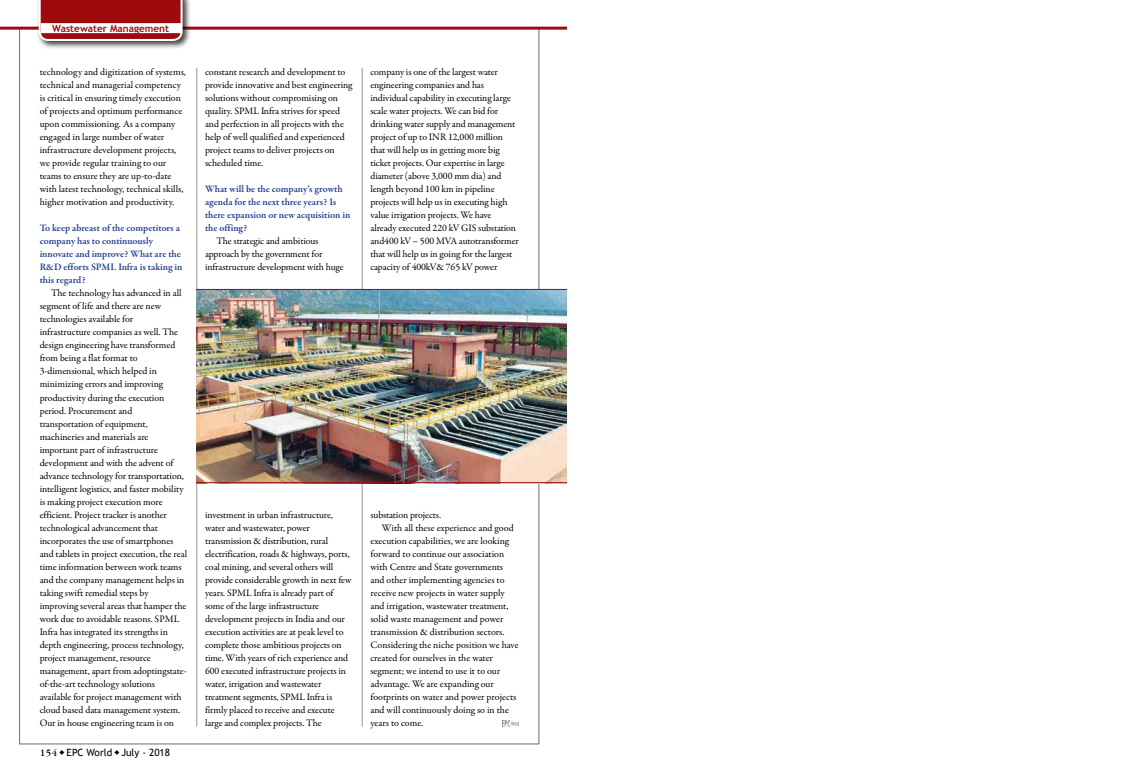
<style>
.page{position:relative;width:1134px;height:772px;background:#fff}
.page>*{position:absolute;margin:0;border:0;box-sizing:border-box;transform-origin:0 0}
.t1{font:10px/13px "Garamond Premr Pro";letter-spacing:-.01em;color:#000}
.t2{font:600 10px/13px "Garamond Premr Pro";letter-spacing:-.005em;color:#25408f}
.t3{font:10px "Trebuchet MS";color:#000}
.t4{font:700 10px "Trebuchet MS";color:#9e0b0f}
.s1{font-family:"Garamand Regular SWFTE"}
</style>
<div class="page">
<hr style="left:19px;top:28px;width:1px;height:715px;background:#6d6e71">
<hr style="left:539px;top:28px;width:1px;height:715px;background:#6d6e71">
<hr style="left:19px;top:743px;width:520px;height:1px;background:#6d6e71">
<hr style="left:0;top:27px;width:567px;height:3px;background:#9e0b0f">
<hr style="left:197px;top:68px;width:1px;height:658px;background:#939598">
<hr style="left:362px;top:68px;width:1px;height:658px;background:#939598">
<svg style="left:502px;top:720px;width:17px;height:6px"></svg>
<div style="left:36px;top:0;width:155px;height:49px;background:#000;opacity:.75"></div>
<svg style="left:39px;top:0;width:144px;height:41px;background:#a62326"></svg>
<div style="left:41px;top:23px;width:141px;height:10px;background:#fff"></div>
<img style="left:196px;top:290px;width:370px;height:192px">
<hr style="left:196px;top:482px;width:371px;height:1px;background:#9e0b0f">
<hr style="left:196px;top:289px;width:371px;height:1px;background:#9e0b0f">
<p class="t4" style="left:52px;top:22px;width:118px">Wastewater Management</p>
<p class="t1" style="left:40px;top:66px;width:148px">technology and digitization of systems, technical and managerial competency is critical in ensuring timely execution of projects and optimum performance upon commissioning. As a company engaged in large number of water infrastructure development projects, we provide regular training to our teams to ensure they are up-to-date with latest technology, technical skills, higher motivation and productivity.</p>
<p class="t2" style="left:40px;top:222px;width:144px">To keep abreast of the competitors a company has to continuously innovate and improve? What are the<br>R&amp;D efforts SPML Infra is taking in this regard?</p>
<p class="t1" style="left:40px;top:287px;width:149px;text-indent:11px">The technology has advanced in all segment of life and there are new technologies available for<br>infrastructure companies as well. The design engineering have transformed from being a flat format to 3-dimensional, which helped in minimizing errors and improving productivity during the execution period. Procurement and transportation of equipment, machineries and materials are important part of infrastructure development and with the advent of advance technology for transportation, intelligent logistics, and faster mobility is making project execution more efficient. Project tracker is another technological advancement that incorporates the use of smartphones and tablets in project execution, the real time information between work teams and the company management helps in taking swift remedial steps by improving several areas that hamper the work due to avoidable reasons. SPML Infra has integrated its strengths in depth engineering, process technology, project management, resource management, apart from adoptingstate&shy;of-the-art technology solutions available for project management with cloud based data management system.<br>Our in house engineering team is on</p>
<p class="t3" style="left:40px;top:746px;width:132px"><span class="s1">154</span> ◆ EPC World ◆ July - 2018</p>
<p class="t1" style="left:205px;top:66px;width:149px">constant research and development to provide innovative and best engineering solutions without compromising on quality. SPML Infra strives for speed and perfection in all projects with the help of well qualified and experienced project teams to deliver projects on scheduled time.</p>
<p class="t2" style="left:205px;top:183px;width:147px">What will be the company’s growth agenda for the next three years? Is there expansion or new acquisition in the offing?</p>
<p class="t1" style="left:205px;top:235px;width:140px;text-indent:11px">The strategic and ambitious approach by the government for infrastructure development with huge</p>
<p class="t1" style="left:370px;top:66px;width:150px">company is one of the largest water engineering companies and has individual capability in executing large scale water projects. We can bid for drinking water supply and management project of up to INR 12,000 million that will help us in getting more big ticket projects. Our expertise in large diameter (above 3,000 mm dia) and length beyond 100 km in pipeline projects will help us in executing high value irrigation projects. We have already executed 220 kV GIS substation and400 kV – 500 MVA autotransformer that will help us in going for the largest capacity of 400kV&amp; 765 kV power</p>
<p class="t1" style="left:205px;top:508px;width:148px">investment in urban infrastructure, water and wastewater, power transmission &amp; distribution, rural electrification, roads &amp; highways, ports, coal mining, and several others will provide considerable growth in next few years. SPML Infra is already part of some of the large infrastructure development projects in India and our execution activities are at peak level to complete those ambitious projects on time. With years of rich experience and 600 executed infrastructure projects in water, irrigation and wastewater treatment segments, SPML Infra is firmly placed to receive and execute large and complex projects. The</p>
<p class="t1" style="left:370px;top:508px;width:72px">substation projects.</p>
<p class="t1" style="left:382px;top:521px;width:133px">With all these experience and good</p>
<p class="t1" style="left:370px;top:534px;width:140px">execution capabilities, we are looking</p>
<p class="t1" style="left:370px;top:547px;width:135px">forward to continue our association</p>
<p class="t1" style="left:370px;top:560px;width:134px">with Centre and State governments</p>
<p class="t1" style="left:370px;top:573px;width:136px">and other implementing agencies to</p>
<p class="t1" style="left:370px;top:586px;width:136px">receive new projects in water supply</p>
<p class="t1" style="left:370px;top:599px;width:140px">and irrigation, wastewater treatment,</p>
<p class="t1" style="left:370px;top:612px;width:134px">solid waste management and power</p>
<p class="t1" style="left:370px;top:625px;width:136px">transmission &amp; distribution sectors.</p>
<p class="t1" style="left:370px;top:638px;width:150px">Considering the niche position we have</p>
<p class="t1" style="left:370px;top:651px;width:124px">created for ourselves in the water</p>
<p class="t1" style="left:370px;top:664px;width:131px">segment; we intend to use it to our</p>
<p class="t1" style="left:370px;top:677px;width:125px">advantage. We are expanding our</p>
<p class="t1" style="left:370px;top:690px;width:148px">footprints on water and power projects</p>
<p class="t1" style="left:370px;top:703px;width:140px">and will continuously doing so in the</p>
<p class="t1" style="left:370px;top:716px;width:54px">years to come.</p>
</div>
